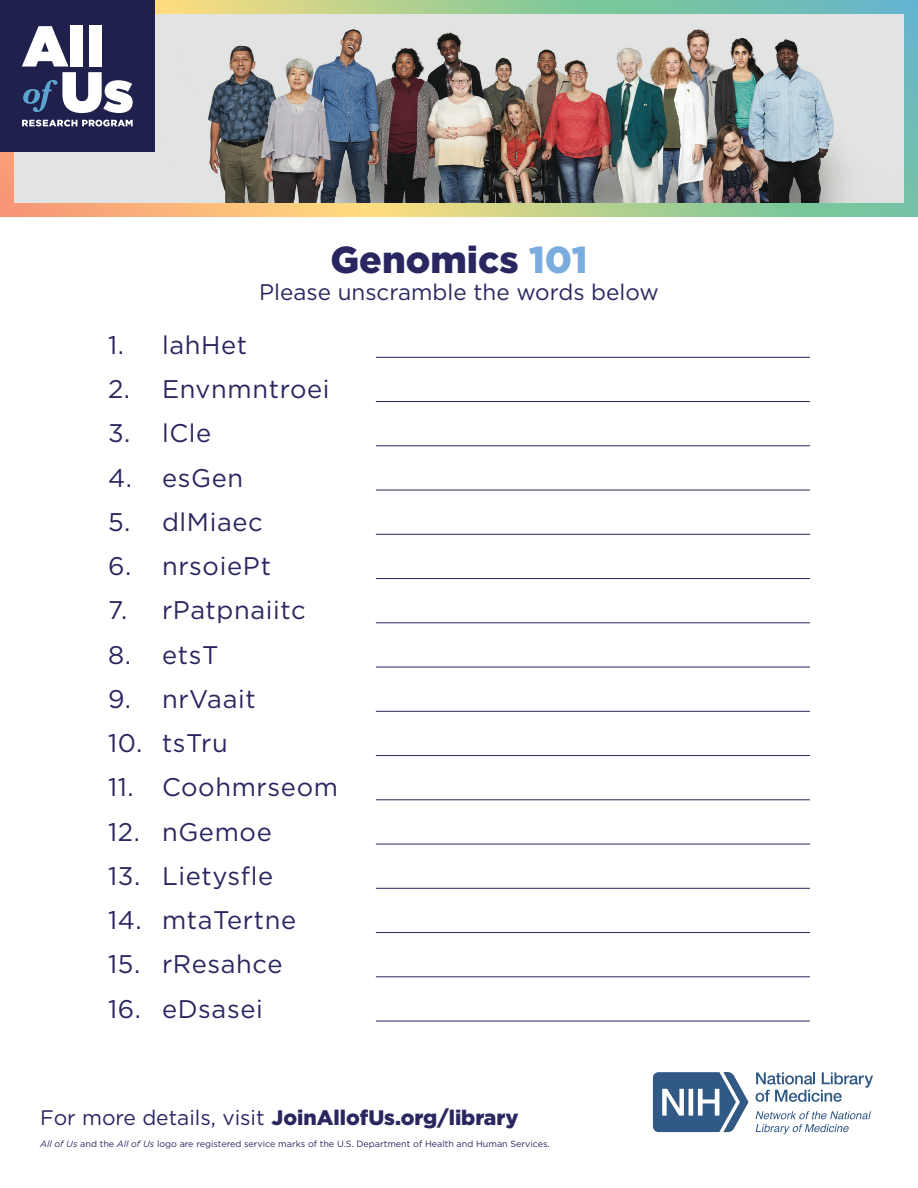
<style>
.page{position:relative;width:918px;height:1188px;background:#fff}
.page>*{position:absolute;margin:0;border:0;box-sizing:border-box;transform-origin:0 0}
.t1{font:900 37.5px "Gotham";color:#2a2760}
.t2{font:25.5px "Gotham";letter-spacing:.025em;color:#2a2760}
.t3{font:22.5px "Gotham";color:#2a2760}
.t4{font:900 21px "Gotham";color:#2a2760}
.t5{font:9px "Gotham";color:#2a2760}
.s1{color:#7bacde}
.s2{font-weight:400}
.s3{font-style:italic}
</style>
<div class="page">
<svg style="left:0;top:0;width:918px;height:216px;background:#aec294"></svg>
<img style="left:15px;top:14px;width:888px;height:188px">
<svg style="left:756px;top:1111px;width:115px;height:23px"></svg>
<svg style="left:653px;top:1072px;width:95px;height:60px"></svg>
<svg style="left:756px;top:1072px;width:117px;height:30px"></svg>
<div style="left:0;top:0;width:155px;height:151px;background:#1f204c"></div>
<div style="left:70px;top:25px;width:13px;height:42px;background:#fff"></div>
<div style="left:89px;top:25px;width:13px;height:42px;background:#fff"></div>
<svg style="left:22px;top:26px;width:111px;height:87px"></svg>
<svg style="left:22px;top:120px;width:111px;height:6px"></svg>
<hr style="left:376px;top:357px;width:434px;height:1px;background:#2a2760">
<hr style="left:376px;top:401px;width:434px;height:1px;background:#2a2760">
<hr style="left:376px;top:445px;width:434px;height:1px;background:#2a2760">
<hr style="left:376px;top:490px;width:434px;height:1px;background:#2a2760">
<hr style="left:376px;top:534px;width:434px;height:1px;background:#2a2760">
<hr style="left:376px;top:578px;width:434px;height:1px;background:#2a2760">
<hr style="left:376px;top:622px;width:434px;height:1px;background:#2a2760">
<hr style="left:376px;top:667px;width:434px;height:1px;background:#2a2760">
<hr style="left:376px;top:711px;width:434px;height:1px;background:#2a2760">
<hr style="left:376px;top:755px;width:434px;height:1px;background:#2a2760">
<hr style="left:376px;top:799px;width:434px;height:1px;background:#2a2760">
<hr style="left:376px;top:844px;width:434px;height:1px;background:#2a2760">
<hr style="left:376px;top:888px;width:434px;height:1px;background:#2a2760">
<hr style="left:376px;top:932px;width:434px;height:1px;background:#2a2760">
<hr style="left:376px;top:976px;width:434px;height:1px;background:#2a2760">
<hr style="left:376px;top:1021px;width:434px;height:1px;background:#2a2760">
<h1 class="t1" style="left:330px;top:234px;width:259px">Genomics <span class="s1">101</span></h1>
<p class="t3" style="left:259px;top:278px;width:401px">Please unscramble the words below</p>
<p class="t2" style="left:108px;top:329px;width:141px">1. lahHet</p>
<p class="t2" style="left:108px;top:373px;width:223px">2. Envnmntroei</p>
<p class="t2" style="left:108px;top:417px;width:105px">3. lCle</p>
<p class="t2" style="left:108px;top:461px;width:137px">4. esGen</p>
<p class="t2" style="left:108px;top:506px;width:156px">5. dlMiaec</p>
<p class="t2" style="left:108px;top:550px;width:165px">6. nrsoiePt</p>
<p class="t2" style="left:108px;top:594px;width:199px">7. rPatpnaiitc</p>
<p class="t2" style="left:108px;top:638px;width:112px">8. etsT</p>
<p class="t2" style="left:108px;top:683px;width:149px">9. nrVaait</p>
<p class="t2" style="left:108px;top:727px;width:121px">10. tsTru</p>
<p class="t2" style="left:108px;top:771px;width:232px">11. Coohmrseom</p>
<p class="t2" style="left:108px;top:815px;width:165px">12. nGemoe</p>
<p class="t2" style="left:108px;top:860px;width:167px">13. Lietysfle</p>
<p class="t2" style="left:108px;top:904px;width:190px">14. mtaTertne</p>
<p class="t2" style="left:108px;top:948px;width:176px">15. rResahce</p>
<p class="t2" style="left:108px;top:992px;width:156px">16. eDsasei</p>
<p class="t4" style="left:40px;top:1103px;width:480px"><span class="s2">For more details, visit</span> JoinAllofUs.org/library</p>
<p class="t5" style="left:40px;top:1139px;width:511px"><span class="s3">All of Us</span> and the <span class="s3">All of Us</span> logo are registered service marks of the U.S. Department of Health and Human Services.</p>
</div>
